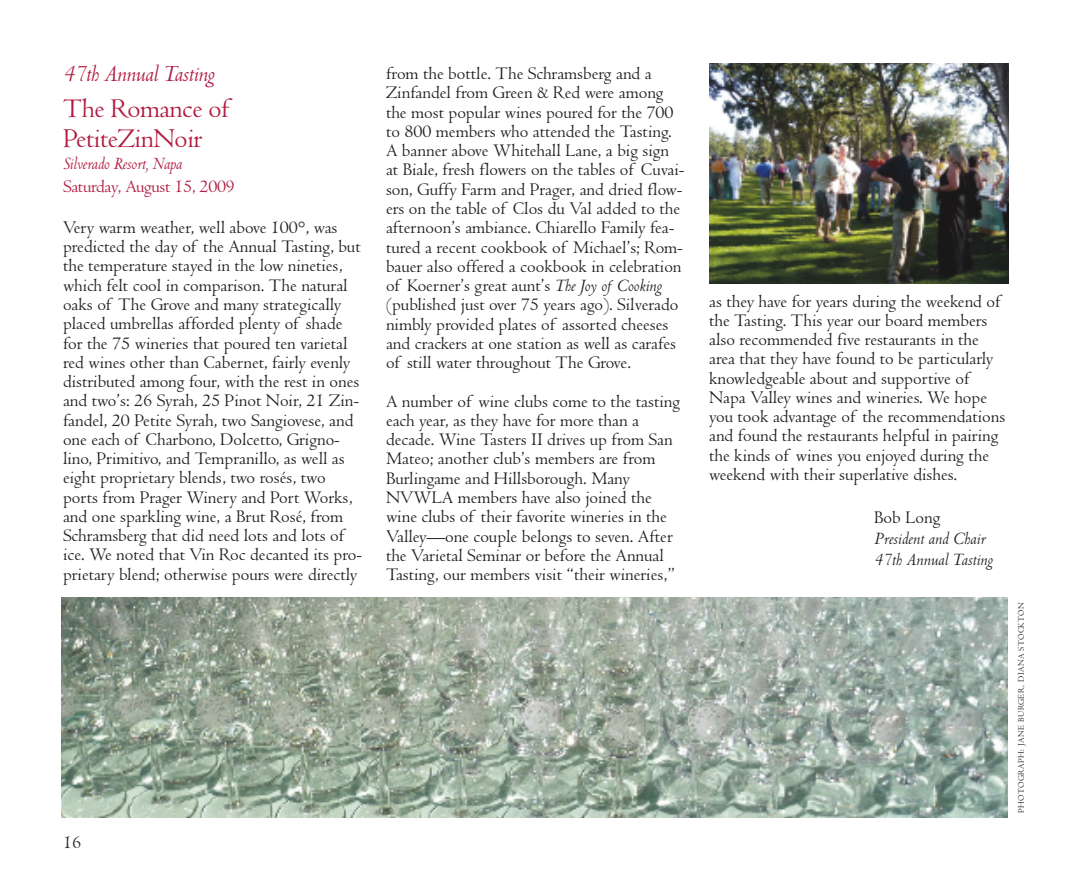
<style>
.page{position:relative;width:1071px;height:882px;background:#fff}
.page>*{position:absolute;margin:0;border:0;box-sizing:border-box;transform-origin:0 0}
.t1{font:28px/30.8px "Centaur MT2";letter-spacing:-.015em;color:#b11a41}
.t2{font:24.5px "Centaur MT Italic 2";letter-spacing:-.015em;color:#b11a41}
.t3{font:18.38px/19.2px "Centaur MT2";color:#1d1e1f}
.t4{font:18.38px/21px "Centaur MT Italic 2";color:#1d1e1f}
.t5{font:18.38px "Centaur MT2";letter-spacing:-.015em;color:#b11a41}
.t6{font:18.38px "Centaur MT Italic 2";letter-spacing:-.015em;color:#b11a41}
.t7{font:8.75px "Centaur MT2";letter-spacing:.05em;color:#1d1e1f}
.s1{font-family:"Centaur MT Italic 2"}
</style>
<div class="page">
<img style="left:61px;top:597px;width:946px;height:220px">
<img style="left:709px;top:63px;width:299px;height:221px">
<h2 class="t2" style="left:63px;top:60px;width:153px">47th Annual Tasting</h2>
<h1 class="t1" style="left:63px;top:93px;width:168px">The Romance of<br>PetiteZinNoir</h1>
<p class="t6" style="left:63px;top:154px;width:120px">Silverado Resort, Napa</p>
<p class="t5" style="left:63px;top:176px;width:173px">Saturday, August 15, 2009</p>
<p class="t3" style="left:63px;top:218px;width:301px">Very warm weather, well above 100°, was predicted the day of the Annual Tasting, but the temperature stayed in the low nineties, which felt cool in comparison. The natural oaks of The Grove and many strategically placed umbrellas afforded plenty of shade for the 75 wineries that poured ten varietal red wines other than Cabernet, fairly evenly distributed among four, with the rest in ones and two’s: 26 Syrah, 25 Pinot Noir, 21 Zin&shy;fandel, 20 Petite Syrah, two Sangiovese, and one each of Charbono, Dolcetto, Grigno&shy;lino, Primitivo, and Tempranillo, as well as eight proprietary blends, two rosés, two ports from Prager Winery and Port Works, and one sparkling wine, a Brut Rosé, from Schramsberg that did need lots and lots of ice. We noted that Vin Roc decanted its pro&shy;prietary blend; otherwise pours were directly</p>
<p class="t3" style="left:386px;top:64px;width:300px">from the bottle. The Schramsberg and a Zinfandel from Green &amp; Red were among the most popular wines poured for the 700 to 800 members who attended the Tasting.<br>A banner above Whitehall Lane, a big sign at Biale, fresh flowers on the tables of Cuvai&shy;son, Guffy Farm and Prager, and dried flow&shy;ers on the table of Clos du Val added to the afternoon’s ambiance. Chiarello Family fea&shy;tured a recent cookbook of Michael’s; Rom&shy;bauer also offered a cookbook in celebration of Koerner’s great aunt’s <span class="s1">The Joy of Cooking </span>(published just over 75 years ago). Silverado nimbly provided plates of assorted cheeses and crackers at one station as well as carafes of still water throughout The Grove.</p>
<p class="t3" style="left:386px;top:391px;width:295px">A number of wine clubs come to the tasting each year, as they have for more than a decade. Wine Tasters II drives up from San Mateo; another club’s members are from Burlingame and Hillsborough. Many NVWLA members have also joined the wine clubs of their favorite wineries in the Valley—one couple belongs to seven. After the Varietal Seminar or before the Annual Tasting, our members visit “their wineries,”</p>
<p class="t3" style="left:63px;top:832px;width:20px">16</p>
<p class="t3" style="left:709px;top:291px;width:298px">as they have for years during the weekend of the Tasting. This year our board members also recommended five restaurants in the area that they have found to be particularly knowledgeable about and supportive of Napa Valley wines and wineries. We hope you took advantage of the recommendations and found the restaurants helpful in pairing the kinds of wines you enjoyed during the weekend with their superlative dishes.</p>
<p class="t3" style="left:874px;top:508px;width:68px">Bob Long</p>
<p class="t4" style="left:874px;top:529px;width:120px">President and Chair<br>47th Annual Tasting</p>
<p class="t7" style="left:1016px;top:813px;width:213px;rotate:-90deg">PHOTOGRAPH: JANE BURGER, DIANA STOCKTON</p>
</div>
